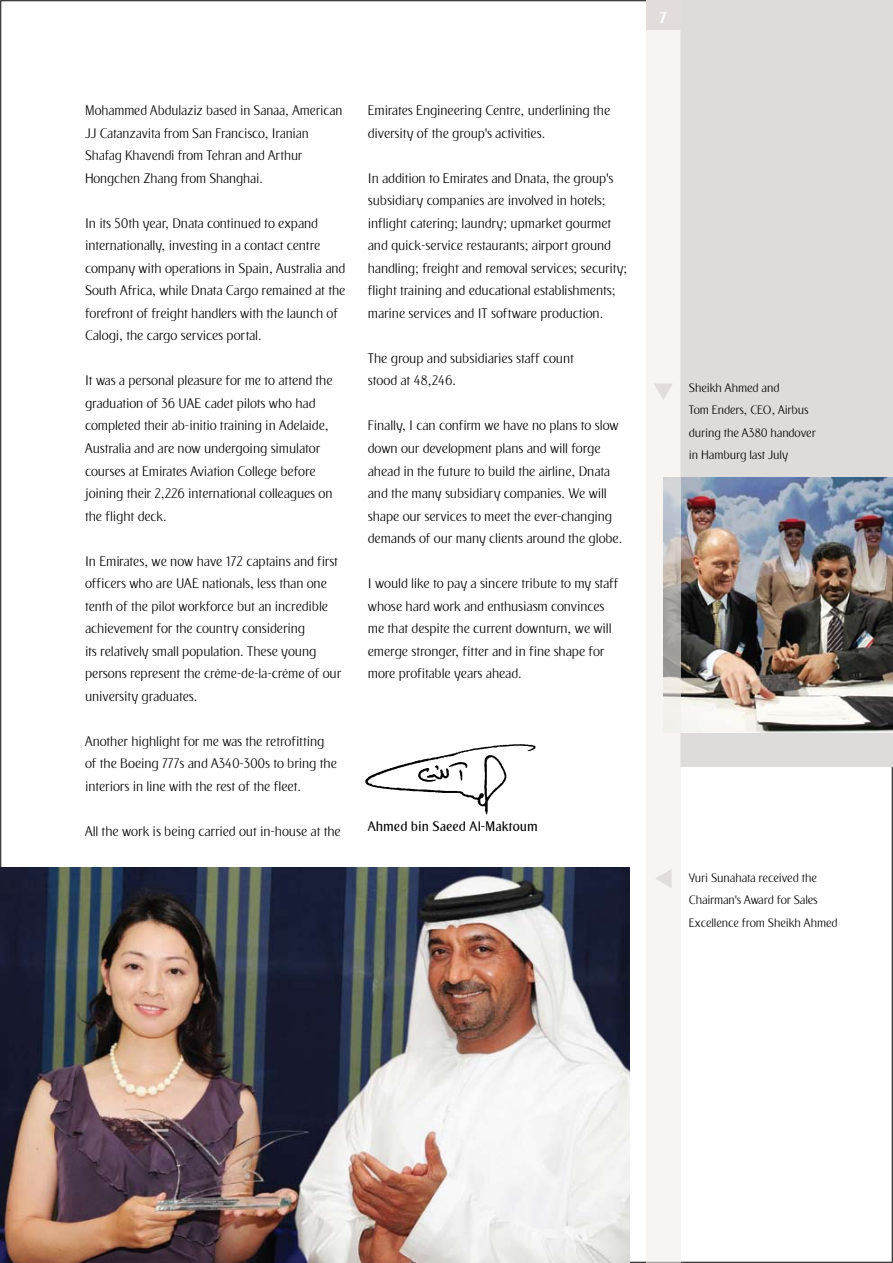
<style>
.page{position:relative;width:893px;height:1263px;background:#fff}
.page>*{position:absolute;margin:0;border:0;box-sizing:border-box;transform-origin:0 0}
.t1{font:15px "EK03 Plain B02";color:#fff}
.t2{font:13.5px/22.5px "EK03 Plain L02";color:#000}
.t3{font:13.5px "EK03 Plain M02";color:#000}
.t4{font:12px/22.5px "EK03 Plain L02";color:#000}
</style>
<div class="page">
<div style="left:680px;top:0;width:213px;height:766px;background:#dedcdb"></div>
<img style="left:680px;top:477px;width:213px;height:255px">
<svg style="left:646px;top:30px;width:34px;height:1233px;fill:#f7f4f2"></svg>
<div style="left:646px;top:0;width:34px;height:30px;background:#e2ddda"></div>
<svg style="left:654px;top:383px;width:19px;height:17px"></svg>
<svg style="left:655px;top:869px;width:17px;height:19px"></svg>
<img style="left:0;top:868px;width:630px;height:395px">
<img style="left:365px;top:744px;width:171px;height:71px">
<p class="t2" style="left:85px;top:100px;width:259px">Mohammed Abdulaziz based in Sanaa, American JJ Catanzavita from San Francisco, Iranian Shafag Khavendi from Tehran and Arthur Hongchen Zhang from Shanghai.</p>
<p class="t2" style="left:85px;top:212px;width:262px">In its 50th year, Dnata continued to expand internationally, investing in a contact centre company with operations in Spain, Australia and South Africa, while Dnata Cargo remained at the forefront of freight handlers with the launch of Calogi, the cargo services portal.</p>
<p class="t2" style="left:85px;top:370px;width:249px">It was a personal pleasure for me to attend the graduation of 36 UAE cadet pilots who had completed their ab-initio training in Adelaide, Australia and are now undergoing simulator courses at Emirates Aviation College before joining their 2,226 international colleagues on the flight deck.</p>
<p class="t2" style="left:85px;top:550px;width:258px">In Emirates, we now have 172 captains and first officers who are UAE nationals, less than one tenth of the pilot workforce but an incredible achievement for the country considering<br>its relatively small population. These young persons represent the crème-de-la-crème of our university graduates.</p>
<p class="t2" style="left:85px;top:730px;width:253px">Another highlight for me was the retrofitting of the Boeing 777s and A340-300s to bring the interiors in line with the rest of the fleet.</p>
<p class="t2" style="left:85px;top:820px;width:257px">All the work is being carried out in-house at the</p>
<p class="t2" style="left:368px;top:100px;width:244px">Emirates Engineering Centre, underlining the diversity of the group’s activities.</p>
<p class="t2" style="left:368px;top:167px;width:261px">In addition to Emirates and Dnata, the group’s subsidiary companies are involved in hotels; inflight catering; laundry; upmarket gourmet and quick-service restaurants; airport ground handling; freight and removal services; security; flight training and educational establishments; marine services and IT software production.</p>
<p class="t2" style="left:368px;top:347px;width:207px">The group and subsidiaries staff count stood at 48,246.</p>
<p class="t2" style="left:368px;top:415px;width:256px">Finally, I can confirm we have no plans to slow down our development plans and will forge ahead in the future to build the airline, Dnata and the many subsidiary companies. We will shape our services to meet the ever-changing demands of our many clients around the globe.</p>
<p class="t2" style="left:368px;top:572px;width:252px">I would like to pay a sincere tribute to my staff whose hard work and enthusiasm convinces me that despite the current downturn, we will emerge stronger, fitter and in fine shape for more profitable years ahead.</p>
<p class="t3" style="left:368px;top:818px;width:172px">Ahmed bin Saeed Al-Maktoum</p>
<p class="t1" style="left:659px;top:10px;width:9px">7</p>
<p class="t4" style="left:689px;top:377px;width:128px">Sheikh Ahmed and<br>Tom Enders, CEO, Airbus during the A380 handover in Hamburg last July</p>
<p class="t4" style="left:689px;top:866px;width:150px">Yuri Sunahata received the<br>Chairman’s Award for Sales<br>Excellence from Sheikh Ahmed</p>
</div>
